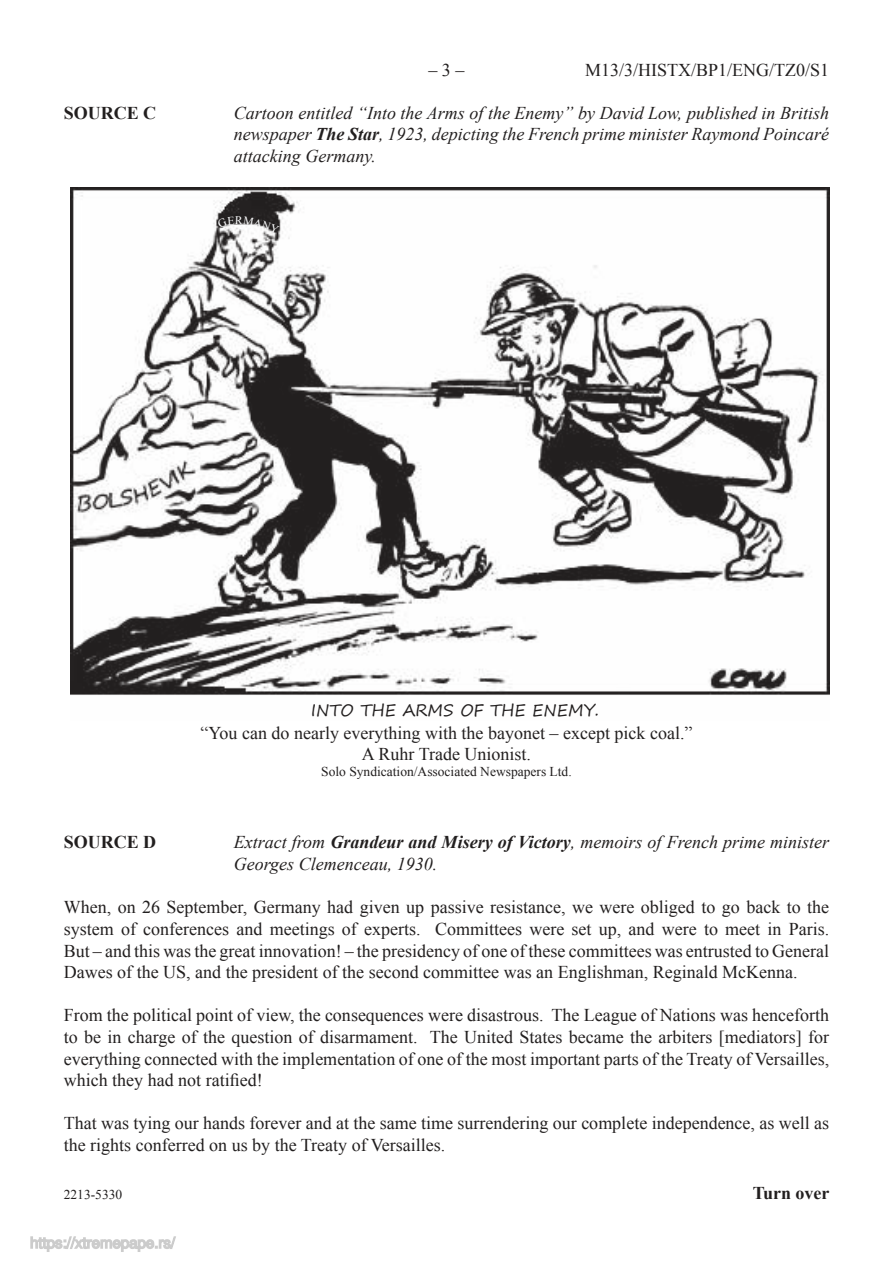
<style>
.page{position:relative;width:893px;height:1263px;background:#fff}
.page>*{position:absolute;margin:0;border:0;box-sizing:border-box;transform-origin:0 0}
.t1{font:18px/21.6px "Times New Roman";color:#221f1f;text-align:justify}
.t2{font:italic 18px/21.6px "Times New Roman";color:#221f1f;text-align:justify}
.t3{font:700 18px "Times New Roman";color:#221f1f}
.t4{font:16.5px "Segoe Print";color:#221f1f}
.t5{font:13.5px "Times New Roman";color:#221f1f}
.s1{font-weight:700}
</style>
<div class="page">
<img style="left:71px;top:187px;width:758px;height:508px">
<svg style="left:30px;top:1236px;width:146px;height:16px"></svg>
<svg style="left:217px;top:216px;width:63px;height:18px"></svg>
<p class="t1" style="left:428px;top:61px;width:37px">– 3 –</p>
<p class="t1" style="left:585px;top:59px;width:246px">M13/3/HISTX/BP1/ENG/TZ0/S1</p>
<p class="t3" style="left:64px;top:102px;width:94px">SOURCE C</p>
<p class="t2" style="left:234px;top:104px;width:597px">Cartoon entitled “Into the Arms of the Enemy” by David Low, published in British newspaper <span class="s1">The Star</span>, 1923, depicting the French prime minister Raymond Poincaré attacking Germany.</p>
<p class="t4" style="left:311px;top:701px;width:290px">INTO THE ARMS OF THE ENEMY.</p>
<p class="t1" style="left:200px;top:723px;width:494px;text-align:center">“You can do nearly everything with the bayonet – except pick coal.”<br>A Ruhr Trade Unionist.</p>
<p class="t5" style="left:321px;top:763px;width:252px">Solo Syndication/Associated Newspapers Ltd.</p>
<p class="t3" style="left:64px;top:832px;width:94px">SOURCE D</p>
<p class="t2" style="left:234px;top:833px;width:597px">Extract from <span class="s1">Grandeur and Misery of Victory</span>, memoirs of French prime minister<br>Georges Clemenceau, 1930.</p>
<p class="t1" style="left:64px;top:898px;width:767px">When, on 26 September, Germany had given up passive resistance, we were obliged to go back to the system of conferences and meetings of experts. Committees were set up, and were to meet in Paris.<br>But – and this was the great innovation! – the presidency of one of these committees was entrusted to General Dawes of the US, and the president of the second committee was an Englishman, Reginald McKenna.</p>
<p class="t1" style="left:64px;top:1004px;width:767px">From the political point of view, the consequences were disastrous. The League of Nations was henceforth to be in charge of the question of disarmament. The United States became the arbiters [mediators] for everything connected with the implementation of one of the most important parts of the Treaty of Versailles, which they had not ratified!</p>
<p class="t1" style="left:64px;top:1114px;width:767px">That was tying our hands forever and at the same time surrendering our complete independence, as well as the rights conferred on us by the Treaty of Versailles.</p>
<p class="t5" style="left:64px;top:1187px;width:60px">2213-5330</p>
<p class="t3" style="left:753px;top:1182px;width:78px">Turn over</p>
</div>
